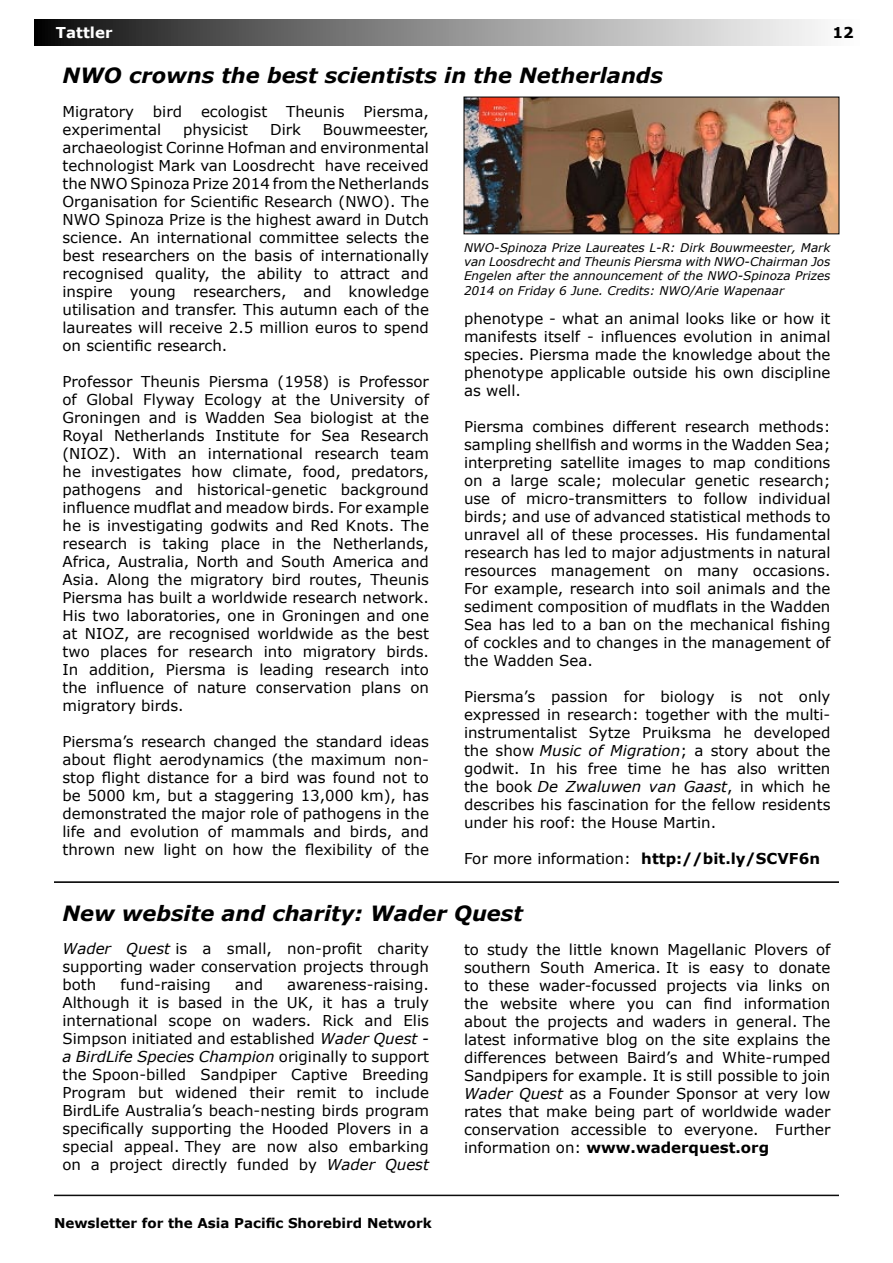
<style>
.page{position:relative;width:893px;height:1263px;background:#fff}
.page>*{position:absolute;margin:0;border:0;box-sizing:border-box;transform-origin:0 0}
.t1{font:italic 700 21px "Verdana";color:#000}
.t2{font:15px/18px "Verdana";color:#000;text-align:justify}
.t3{font:700 15px "Verdana";color:#000}
.t4{font:700 15px "Verdana";color:#fff}
.t5{font:700 13.5px "Verdana";color:#000}
.t6{font:italic 12px/14.4px "Verdana";color:#000;text-align:justify}
.s1{font-style:italic}
.s2{font-weight:400}
.s3{font-weight:700}
</style>
<div class="page">
<div style="left:35px;top:20px;width:825px;height:25px;background:linear-gradient(to right,#151515,#fff)"></div>
<hr style="left:54px;top:882px;width:785px;height:1px;background:#000">
<img style="left:466px;top:99px;width:371px;height:133px">
<div style="left:464px;top:97px;width:375px;height:137px;border:1px solid #000"></div>
<hr style="left:54px;top:1195px;width:785px;height:1px;background:#000">
<p class="t4" style="left:56px;top:23px;width:58px">Tattler</p>
<p class="t3" style="left:832px;top:23px;width:23px">12</p>
<h1 class="t1" style="left:63px;top:62px;width:602px">NWO crowns the best scientists in the Netherlands</h1>
<p class="t2" style="left:63px;top:102px;width:73px">Migratory</p>
<p class="t2" style="left:153px;top:102px;width:31px">bird</p>
<p class="t2" style="left:201px;top:102px;width:68px">ecologist</p>
<p class="t2" style="left:286px;top:102px;width:60px">Theunis</p>
<p class="t2" style="left:364px;top:102px;width:67px">Piersma,</p>
<p class="t2" style="left:63px;top:120px;width:100px">experimental</p>
<p class="t2" style="left:183px;top:120px;width:67px">physicist</p>
<p class="t2" style="left:270px;top:120px;width:32px">Dirk</p>
<p class="t2" style="left:63px;top:120px;width:368px;text-indent:260px">Bouwmeester, archaeologist Corinne Hofman and environmental technologist Mark van Loosdrecht have received the NWO Spinoza Prize 2014 from the Netherlands Organisation for Scientific Research (NWO). The NWO Spinoza Prize is the highest award in Dutch science. An international committee selects the best researchers on the basis of internationally recognised quality, the ability to attract and inspire young researchers, and knowledge utilisation and transfer. This autumn each of the laureates will receive 2.5 million euros to spend on scientific research.</p>
<p class="t2" style="left:63px;top:372px;width:368px">Professor Theunis Piersma (1958) is Professor of Global Flyway Ecology at the University of Groningen and is Wadden Sea biologist at the Royal Netherlands Institute for Sea Research (NIOZ). With an international research team he investigates how climate, food, predators, pathogens and historical-genetic background influence mudflat and meadow birds. For example he is investigating godwits and Red Knots. The research is taking place in the Netherlands, Africa, Australia, North and South America and Asia. Along the migratory bird routes, Theunis Piersma has built a worldwide research network.<br>His two laboratories, one in Groningen and one at NIOZ, are recognised worldwide as the best two places for research into migratory birds.<br>In addition, Piersma is leading research into the influence of nature conservation plans on migratory birds.</p>
<p class="t2" style="left:63px;top:732px;width:368px">Piersma’s research changed the standard ideas about flight aerodynamics (the maximum non&shy;stop flight distance for a bird was found not to be 5000 km, but a staggering 13,000 km), has demonstrated the major role of pathogens in the life and evolution of mammals and birds, and thrown new light on how the flexibility of the</p>
<p class="t6" style="left:464px;top:240px;width:368px">NWO-Spinoza Prize Laureates L-R: Dirk Bouwmeester, Mark van Loosdrecht and Theunis Piersma with NWO-Chairman Jos Engelen after the announcement of the NWO-Spinoza Prizes 2014 on Friday 6 June. Credits: NWO/Arie Wapenaar</p>
<p class="t2" style="left:464px;top:309px;width:368px">phenotype - what an animal looks like or how it manifests itself - influences evolution in animal species. Piersma made the knowledge about the phenotype applicable outside his own discipline as well.</p>
<p class="t2" style="left:464px;top:417px;width:368px">Piersma combines different research methods: sampling shellfish and worms in the Wadden Sea; interpreting satellite images to map conditions on a large scale; molecular genetic research; use of micro-transmitters to follow individual birds; and use of advanced statistical methods to unravel all of these processes. His fundamental research has led to major adjustments in natural resources management on many occasions.<br>For example, research into soil animals and the sediment composition of mudflats in the Wadden Sea has led to a ban on the mechanical fishing of cockles and to changes in the management of the Wadden Sea.</p>
<p class="t2" style="left:464px;top:687px;width:368px">Piersma’s passion for biology is not only expressed in research: together with the multi&shy;instrumentalist Sytze Pruiksma he developed the show <span class="s1">Music of Migration</span>; a story about the godwit. In his free time he has also written the book <span class="s1">De Zwaluwen van Gaast</span>, in which he describes his fascination for the fellow residents under his roof: the House Martin.</p>
<p class="t3" style="left:464px;top:849px;width:358px"><span class="s2">For more information:</span> http://bit.ly/SCVF6n</p>
<h1 class="t1" style="left:63px;top:900px;width:462px">New website and charity: Wader Quest</h1>
<p class="t2" style="left:63px;top:939px;width:368px"><span class="s1">Wader Quest</span> is a small, non-profit charity supporting wader conservation projects through both</p>
<p class="t2" style="left:121px;top:975px;width:92px">fund-raising</p>
<p class="t2" style="left:235px;top:975px;width:29px">and</p>
<p class="t2" style="left:63px;top:975px;width:368px;text-indent:225px">awareness-raising.<br>Although it is based in the UK, it has a truly international scope on waders. Rick and Elis Simpson initiated and established <span class="s1">Wader Quest - a BirdLife Species Champion</span> originally to support the Spoon-billed Sandpiper Captive Breeding Program but widened their remit to include BirdLife Australia’s beach-nesting birds program specifically supporting the Hooded Plovers in a special appeal. They are now also embarking on a project directly funded by <span class="s1">Wader Quest</span></p>
<p class="t5" style="left:54px;top:1214px;width:379px">Newsletter for the Asia Pacific Shorebird Network</p>
<p class="t2" style="left:464px;top:940px;width:368px">to study the little known Magellanic Plovers of southern South America. It is easy to donate to these wader-focussed projects via links on the website where you can find information about the projects and waders in general. The latest informative blog on the site explains the differences between Baird’s and White-rumped Sandpipers for example. It is still possible to join <span class="s1">Wader Quest</span> as a Founder Sponsor at very low rates that make being part of worldwide wader conservation accessible to everyone. Further information on: <span class="s3">www.waderquest.org</span></p>
</div>
